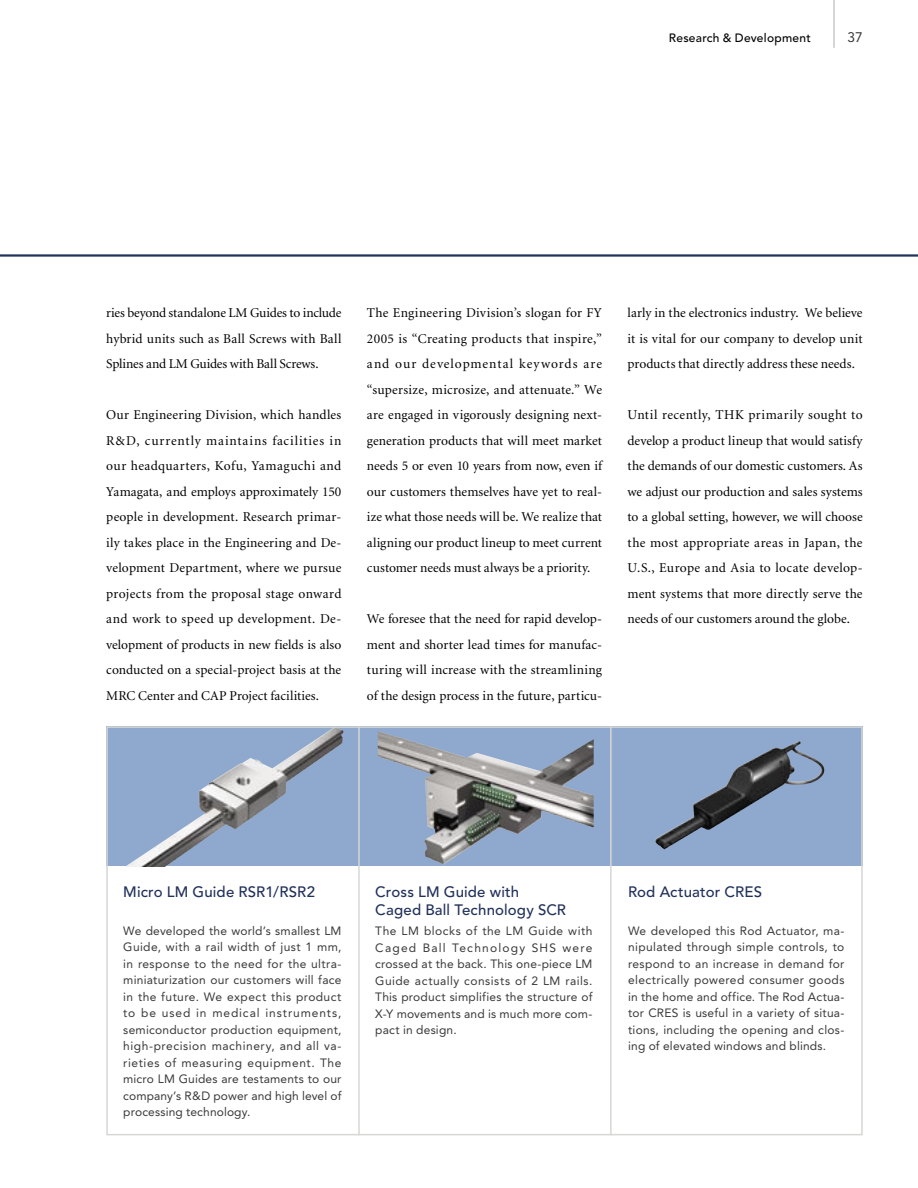
<style>
.page{position:relative;width:918px;height:1188px;background:#fff}
.page>*{position:absolute;margin:0;border:0;box-sizing:border-box;transform-origin:0 0}
.t1{font:500 15px/18px "Avenir";letter-spacing:.01em;color:#21315a}
.t2{font:13.8px "Avenir";color:#393939}
.t3{font:13.5px/25.5px "Minion";letter-spacing:.005em;color:#000;text-align:justify}
.t4{font:12px/16.5px "Avenir";letter-spacing:.015em;color:#393939;text-align:justify}
.t5{font:500 12px "Avenir";letter-spacing:.02em;color:#000}
</style>
<div class="page">
<div style="left:611px;top:727px;width:252px;height:139px;background:#8fa8cd"></div>
<img style="left:655px;top:741px;width:169px;height:108px">
<div style="left:359px;top:727px;width:252px;height:139px;background:#8fa8cd"></div>
<img style="left:378px;top:731px;width:216px;height:133px">
<div style="left:106px;top:727px;width:252px;height:139px;background:#8fa8cd"></div>
<img style="left:126px;top:729px;width:218px;height:137px">
<hr style="left:358px;top:726px;width:2px;height:409px;background:#d5d8d4">
<hr style="left:610px;top:726px;width:2px;height:409px;background:#d5d8d4">
<div style="left:106px;top:726px;width:757px;height:409px;border:2px solid #d5d8d4"></div>
<hr style="left:834px;top:0;width:1px;height:48px;background:#a9aeb1">
<hr style="left:0;top:254px;width:918px;height:2px;background:#21315a">
<hr style="left:0;top:255px;width:918px;height:2px;background:#21315a">
<p class="t5" style="left:669px;top:31px;width:143px">Research &amp; Development</p>
<p class="t2" style="left:847px;top:30px;width:17px">37</p>
<p class="t3" style="left:106px;top:301px;width:237px">ries beyond standalone LM Guides to include hybrid units such as Ball Screws with Ball Splines and LM Guides with Ball Screws.</p>
<p class="t3" style="left:106px;top:403px;width:237px">Our Engineering Division, which handles R&amp;D, currently maintains facilities in our headquarters, Kofu, Yamaguchi and Yamagata, and employs approximately 150 people in development. Research primar&shy;ily takes place in the Engineering and De&shy;velopment Department, where we pursue projects from the proposal stage onward and work to speed up development. De&shy;velopment of products in new fields is also conducted on a special-project basis at the MRC Center and CAP Project facilities.</p>
<p class="t3" style="left:367px;top:301px;width:237px">The Engineering Division’s slogan for FY 2005 is “Creating products that inspire,” and our developmental keywords are “supersize, microsize, and attenuate.” We are engaged in vigorously designing next&shy;generation products that will meet market needs 5 or even 10 years from now, even if our customers themselves have yet to real&shy;ize what those needs will be. We realize that aligning our product lineup to meet current customer needs must always be a priority.</p>
<p class="t3" style="left:367px;top:607px;width:237px">We foresee that the need for rapid develop&shy;ment and shorter lead times for manufac&shy;turing will increase with the streamlining of the design process in the future, particu-</p>
<p class="t3" style="left:628px;top:301px;width:237px">larly in the electronics industry. We believe it is vital for our company to develop unit products that directly address these needs.</p>
<p class="t3" style="left:628px;top:403px;width:237px">Until recently, THK primarily sought to develop a product lineup that would satisfy the demands of our domestic customers. As we adjust our production and sales systems to a global setting, however, we will choose the most appropriate areas in Japan, the U.S., Europe and Asia to locate develop&shy;ment systems that more directly serve the needs of our customers around the globe.</p>
<p class="t1" style="left:123px;top:884px;width:193px">Micro LM Guide RSR1/RSR2</p>
<p class="t4" style="left:123px;top:922px;width:220px">We developed the world’s smallest LM Guide, with a rail width of just 1 mm, in response to the need for the ultra&shy;miniaturization our customers will face in the future. We expect this product to be used in medical instruments, semiconductor production equipment, high-precision machinery, and all va&shy;rieties of measuring equipment. The micro LM Guides are testaments to our company’s R&amp;D power and high level of processing technology.</p>
<p class="t1" style="left:375px;top:884px;width:192px">Cross LM Guide with<br>Caged Ball Technology SCR</p>
<p class="t4" style="left:375px;top:923px;width:219px">The LM blocks of the LM Guide with Caged Ball Technology SHS were crossed at the back. This one-piece LM Guide actually consists of 2 LM rails.<br>This product simplifies the structure of X-Y movements and is much more com&shy;pact in design.</p>
<p class="t1" style="left:628px;top:884px;width:136px">Rod Actuator CRES</p>
<p class="t4" style="left:628px;top:922px;width:218px">We developed this Rod Actuator, ma&shy;nipulated through simple controls, to respond to an increase in demand for electrically powered consumer goods in the home and office. The Rod Actua&shy;tor CRES is useful in a variety of situa&shy;tions, including the opening and clos&shy;ing of elevated windows and blinds.</p>
</div>
